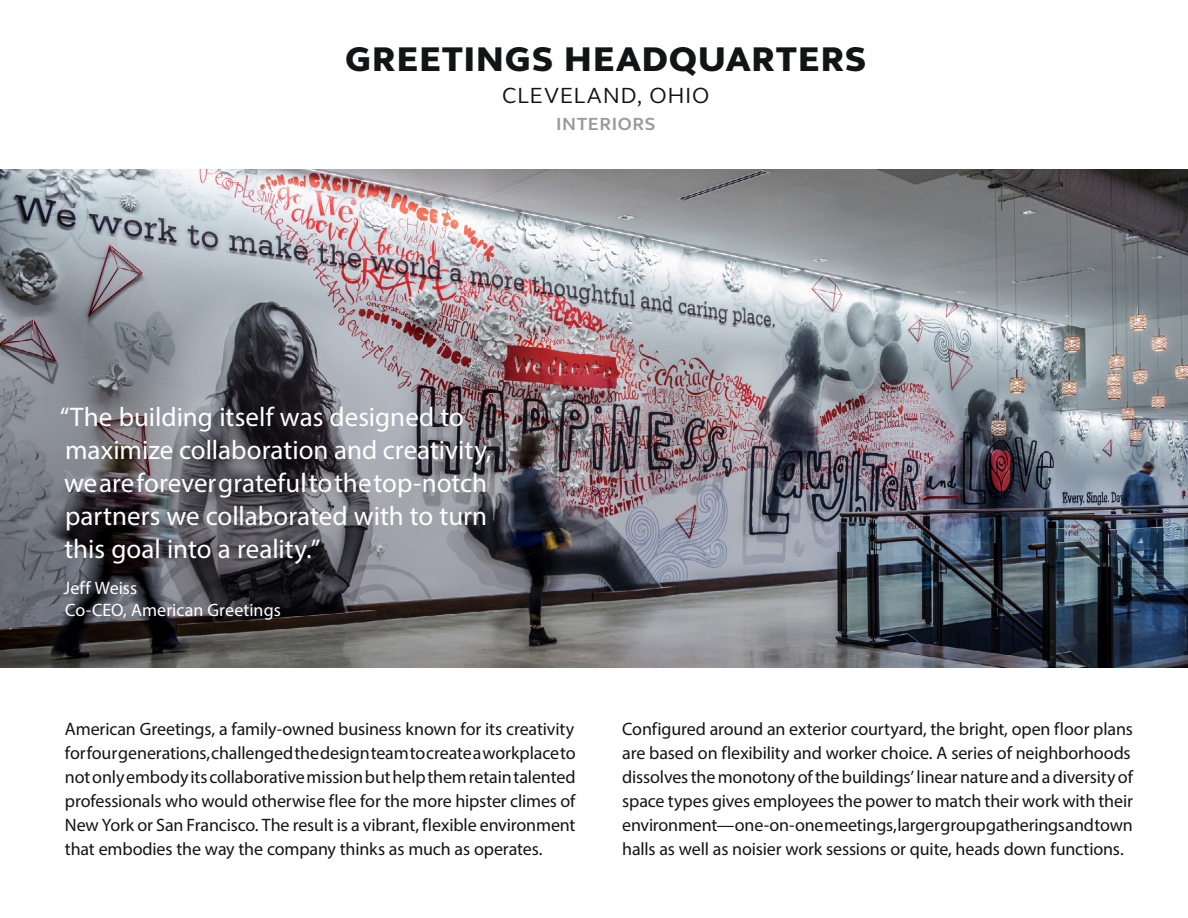
<style>
.page{position:relative;width:1188px;height:918px;background:#fff}
.page>*{position:absolute;margin:0;border:0;box-sizing:border-box;transform-origin:0 0}
.t1{font:800 35.1px "FS Elliot Pro";letter-spacing:.035em;color:#131415}
.t2{font:27px/33px "Myriad Pro";color:#fff}
.t3{font:22.5px "FS Elliot Pro";letter-spacing:.03em;color:#131415}
.t4{font:18px/24px "Myriad Pro";letter-spacing:-.01em;color:#131415;text-align:justify}
.t5{font:18px/22.5px "Myriad Pro";color:#fff}
.t6{font:700 18px "FS Elliot Pro";letter-spacing:.03em;color:#989a9c}
</style>
<div class="page">
<img style="left:0;top:169px;width:1188px;height:499px">
<h1 class="t1" style="left:346px;top:35px;width:522px">GREETINGS HEADQUARTERS</h1>
<p class="t3" style="left:502px;top:80px;width:209px">CLEVELAND, OHIO</p>
<p class="t6" style="left:556px;top:112px;width:101px">INTERIORS</p>
<h2 class="t2" style="left:60px;top:400px;width:433px">“The building itself was designed to maximize collaboration and creativity, we are forever grateful to the top-notch partners we collaborated with to turn this goal into a reality.”</h2>
<p class="t5" style="left:64px;top:576px;width:219px">Jeff Weiss<br>Co-CEO, American Greetings</p>
<p class="t4" style="left:65px;top:717px;width:512px">American Greetings, a family-owned business known for its creativity for four generations, challenged the design team to create a workplace to not only embody its collaborative mission but help them retain talented professionals who would otherwise flee for the more hipster climes of New York or San Francisco. The result is a vibrant, flexible environment that embodies the way the company thinks as much as operates.</p>
<p class="t4" style="left:622px;top:717px;width:512px;text-align:left">Configured around an exterior courtyard, the bright, open floor plans are based on flexibility and worker choice. A series of neighborhoods dissolves the monotony of the buildings’ linear nature and a diversity of space types gives employees the power to match their work with their environment—one-on-one meetings, larger group gatherings and town halls as well as noisier work sessions or quite, heads down functions.</p>
</div>
